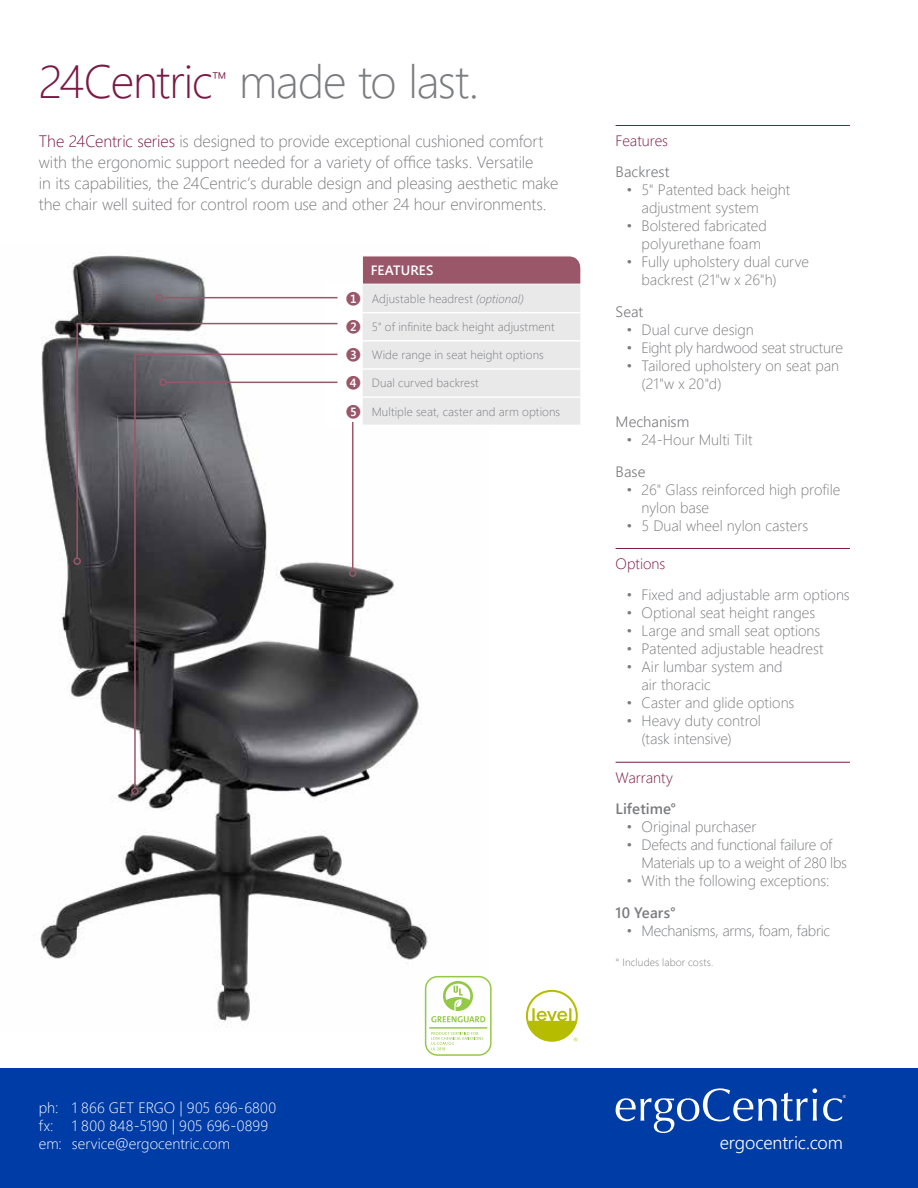
<style>
.page{position:relative;width:918px;height:1188px;background:#fff}
.page>*{position:absolute;margin:0;border:0;box-sizing:border-box;transform-origin:0 0}
.t1{font:46.5px "Webly Sleek UI Light";letter-spacing:-.03em;color:#7b7c7f}
.t2{font:46.5px "Webly Sleek UI Light";letter-spacing:-.025em;color:#7a1945}
.t3{font:19.5px "Webly Sleek UI Light";color:#7a1945}
.t4{font:18px "Webly Sleek UI Semilight";letter-spacing:-.005em;color:#fff}
.t5{font:16.5px/21px "Webly Sleek UI Light";letter-spacing:-.005em;color:#7b7c7f}
.t6{font:15px/18px "Webly Sleek UI Light";color:#7b7c7f}
.t7{font:15px/18px "Webly Sleek UI Light";letter-spacing:-.02em;color:#7b7c7f}
.t8{font:15px/18px "Webly Sleek UI Light";letter-spacing:.005em;color:#fff}
.t9{font:15px "Webly Sleek UI Semilight";letter-spacing:.005em;color:#7b7c7f}
.t10{font:15px "Webly Sleek UI Light";color:#7a1945}
.t11{font:15px "Webly Sleek UI Semibold";letter-spacing:.005em;color:#7b7c7f}
.t12{font:13.5px "Webly Sleek UI Semibold";letter-spacing:.01em;color:#fff}
.t13{font:12px "Webly Sleek UI Light";letter-spacing:.01em;color:#7b7c7f}
.t14{font:10.5px "Webly Sleek UI Light";letter-spacing:.015em;color:#7b7c7f}
.t15{font:700 4.35px "Optima";color:#fff}
.s1{color:#7a1945}
.s2{font-family:"Webly Sleek UI Semibold";color:#995769}
.s3{font-style:italic}
</style>
<div class="page">
<div style="left:0;top:1068px;width:918px;height:120px;background:#003ca6"></div>
<img style="left:40px;top:255px;width:449px;height:778px">
<hr style="left:616px;top:125px;width:234px;height:1px;background:#7a1945">
<hr style="left:616px;top:548px;width:234px;height:1px;background:#7a1945">
<hr style="left:616px;top:762px;width:234px;height:1px;background:#7a1945">
<svg style="left:616px;top:1088px;width:201px;height:45px"></svg>
<svg style="left:823px;top:1098px;width:19px;height:23px"></svg>
<svg style="left:526px;top:990px;width:52px;height:52px"></svg>
<div style="left:425px;top:976px;width:67px;height:80px;border:2px solid #94c947;border-radius:12px"></div>
<svg style="left:431px;top:1032px;width:52px;height:18px"></svg>
<hr style="left:429px;top:1027px;width:58px;height:2px;background:#94c947">
<svg style="left:431px;top:981px;width:54px;height:41px"></svg>
<svg style="left:324px;top:255px;width:257px;height:170px"></svg>
<hr style="left:323px;top:285px;width:2px;height:27px;background:#fff">
<hr style="left:361px;top:285px;width:2px;height:27px;background:#fff">
<hr style="left:580px;top:284px;width:2px;height:28px;background:#fff">
<hr style="left:323px;top:312px;width:39px;height:1px;background:#fff">
<hr style="left:323px;top:313px;width:2px;height:27px;background:#fff">
<hr style="left:362px;top:312px;width:220px;height:1px;background:#fff">
<hr style="left:361px;top:313px;width:2px;height:27px;background:#fff">
<hr style="left:580px;top:313px;width:2px;height:27px;background:#fff">
<hr style="left:361px;top:342px;width:2px;height:26px;background:#fff">
<hr style="left:580px;top:342px;width:2px;height:26px;background:#fff">
<hr style="left:323px;top:368px;width:39px;height:2px;background:#fff">
<hr style="left:361px;top:370px;width:2px;height:26px;background:#fff">
<hr style="left:580px;top:370px;width:2px;height:26px;background:#fff">
<hr style="left:361px;top:398px;width:2px;height:27px;background:#fff">
<hr style="left:580px;top:398px;width:2px;height:27px;background:#fff">
<hr style="left:362px;top:425px;width:220px;height:1px;background:#fff">
<hr style="left:323px;top:284px;width:40px;height:1px;background:#fff">
<hr style="left:323px;top:340px;width:39px;height:2px;background:#fff">
<hr style="left:362px;top:340px;width:220px;height:2px;background:#fff">
<hr style="left:362px;top:368px;width:220px;height:2px;background:#fff">
<hr style="left:323px;top:396px;width:39px;height:2px;background:#fff">
<hr style="left:362px;top:396px;width:220px;height:2px;background:#fff">
<hr style="left:323px;top:425px;width:39px;height:1px;background:#fff">
<hr style="left:162px;top:297px;width:176px;height:1px;background:#995769">
<div style="left:156px;top:294px;width:7px;height:7px;border:2px solid #995769;border-radius:50%"></div>
<svg style="left:76px;top:322px;width:263px;height:238px"></svg>
<div style="left:73px;top:557px;width:8px;height:8px;border:2px solid #995769;border-radius:50%"></div>
<svg style="left:133px;top:353px;width:206px;height:437px"></svg>
<div style="left:131px;top:788px;width:8px;height:7px;border:2px solid #995769;border-radius:50%"></div>
<hr style="left:166px;top:382px;width:172px;height:1px;background:#995769">
<div style="left:159px;top:379px;width:8px;height:7px;border:2px solid #995769;border-radius:50%"></div>
<hr style="left:352px;top:422px;width:1px;height:148px;background:#995769">
<div style="left:349px;top:569px;width:7px;height:8px;border:2px solid #995769;border-radius:50%"></div>
<h1 class="t2" style="left:39px;top:47px;width:175px">24Centric</h1>
<h2 class="t3" style="left:212px;top:65px;width:17px">™</h2>
<h1 class="t1" style="left:239px;top:47px;width:241px">made to last.</h1>
<p class="t5" style="left:39px;top:130px;width:521px"><span class="s1">The 24Centric series</span> is designed to provide exceptional cushioned comfort with the ergonomic support needed for a variety of office tasks. Versatile<br>in its capabilities, the 24Centric’s durable design and pleasing aesthetic make the chair well suited for control room use and other 24 hour environments.</p>
<p class="t10" style="left:616px;top:129px;width:54px">Features</p>
<p class="t9" style="left:616px;top:161px;width:55px">Backrest</p>
<p class="t6" style="left:642px;top:180px;width:150px;text-indent:-15px">• 5" Patented back height adjustment system</p>
<p class="t6" style="left:642px;top:216px;width:127px;text-indent:-15px">• Bolstered fabricated polyurethane foam</p>
<p class="t6" style="left:642px;top:252px;width:169px;text-indent:-15px">• Fully upholstery dual curve backrest (21"w x 26"h)</p>
<p class="t9" style="left:616px;top:300px;width:29px">Seat</p>
<p class="t6" style="left:626px;top:320px;width:129px">• Dual curve design</p>
<p class="t7" style="left:626px;top:338px;width:218px">• Eight ply hardwood seat structure</p>
<p class="t6" style="left:642px;top:356px;width:199px;text-indent:-15px">• Tailored upholstery on seat pan (21"w x 20"d)</p>
<p class="t9" style="left:616px;top:411px;width:75px">Mechanism</p>
<p class="t6" style="left:626px;top:430px;width:128px">• 24-Hour Multi Tilt</p>
<p class="t9" style="left:616px;top:460px;width:31px">Base</p>
<p class="t6" style="left:642px;top:480px;width:200px;text-indent:-15px">• 26" Glass reinforced high profile nylon base</p>
<p class="t6" style="left:626px;top:516px;width:183px">• 5 Dual wheel nylon casters</p>
<p class="t10" style="left:616px;top:552px;width:51px">Options</p>
<p class="t6" style="left:626px;top:585px;width:225px">• Fixed and adjustable arm options</p>
<p class="t6" style="left:626px;top:603px;width:190px">• Optional seat height ranges</p>
<p class="t6" style="left:626px;top:621px;width:195px">• Large and small seat options</p>
<p class="t6" style="left:626px;top:639px;width:199px">• Patented adjustable headrest</p>
<p class="t6" style="left:642px;top:657px;width:143px;text-indent:-15px">• Air lumbar system and air thoracic</p>
<p class="t6" style="left:626px;top:693px;width:170px">• Caster and glide options</p>
<p class="t6" style="left:642px;top:711px;width:121px;text-indent:-15px">• Heavy duty control (task intensive)</p>
<p class="t10" style="left:616px;top:766px;width:59px">Warranty</p>
<p class="t11" style="left:616px;top:797px;width:62px">Lifetime°</p>
<p class="t6" style="left:626px;top:817px;width:132px">• Original purchaser</p>
<p class="t7" style="left:642px;top:835px;width:207px;text-indent:-15px">• Defects and functional failure of<br>Materials up to a weight of 280 lbs</p>
<p class="t6" style="left:626px;top:871px;width:204px">• With the following exceptions:</p>
<p class="t11" style="left:616px;top:901px;width:62px">10 Years°</p>
<p class="t7" style="left:626px;top:921px;width:205px">• Mechanisms, arms, foam, fabric</p>
<p class="t14" style="left:616px;top:955px;width:99px">° Includes labor costs.</p>
<p class="t12" style="left:371px;top:260px;width:64px">FEATURES</p>
<p class="t13" style="left:345px;top:290px;width:180px"><span class="s2">❶</span> Adjustable headrest <span class="s3">(optional)</span></p>
<p class="t13" style="left:345px;top:318px;width:211px"><span class="s2">❷</span> 5" of infinite back height adjustment</p>
<p class="t13" style="left:345px;top:346px;width:200px"><span class="s2">❸</span> Wide range in seat height options</p>
<p class="t13" style="left:345px;top:374px;width:135px"><span class="s2">❹</span> Dual curved backrest</p>
<p class="t13" style="left:345px;top:402px;width:216px"><span class="s2">❺</span> Multiple seat, caster and arm options</p>
<p class="t8" style="left:39px;top:1098px;width:239px">ph: 1 866 GET ERGO | 905 696-6800 fx: 1 800 848-5190 | 905 696-0899 em: service@ergocentric.com</p>
<p class="t15" style="left:843px;top:1094px;width:5px">®</p>
<p class="t4" style="left:720px;top:1129px;width:125px">ergocentric.com</p>
</div>
